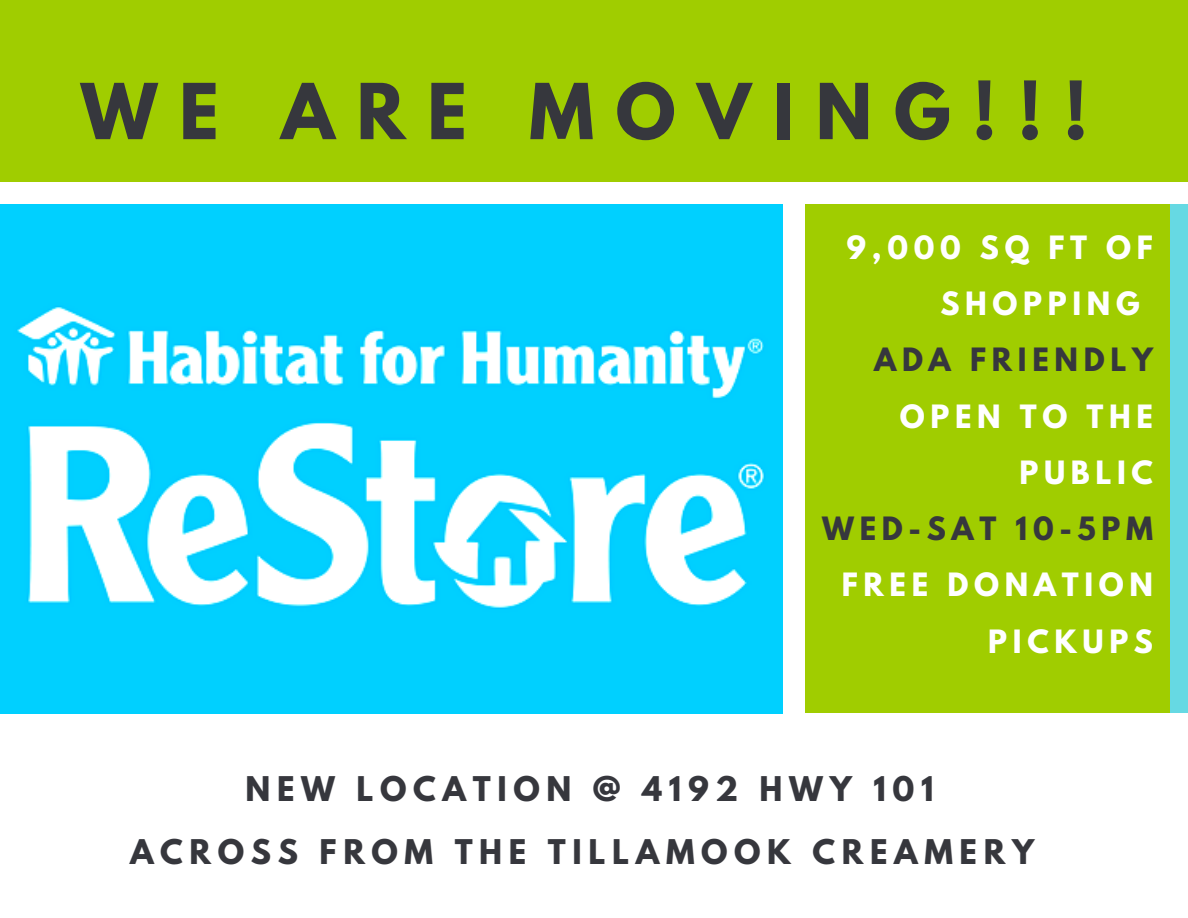
<style>
.page{position:relative;width:1188px;height:918px;background:#fff}
.page>*{position:absolute;margin:0;border:0;box-sizing:border-box;transform-origin:0 0}
.t1{font:700 68.4px "League Spartan";letter-spacing:.32em;color:#36373d}
.t2{font:700 30.3px/63px "League Spartan";letter-spacing:.22em;color:#36373d;text-align:center}
.t3{font:700 28.5px/56.4px "League Spartan";letter-spacing:.2em;color:#fff;text-align:right}
.t4{font:700 28.5px "League Spartan";letter-spacing:.2em;color:#36373d}
</style>
<div class="page">
<img style="left:0;top:205px;width:783px;height:508px">
<div style="left:806px;top:205px;width:380px;height:508px;background:#a0cd00"></div>
<div style="left:0;top:0;width:1188px;height:182px;background:#a0cd00"></div>
<div style="left:1170px;top:205px;width:18px;height:508px;background:#66d9e3"></div>
<h1 class="t1" style="left:81px;top:78px;width:1008px">WE ARE MOVING!!!</h1>
<p class="t3" style="left:940px;top:223px;width:214px;text-align:left;text-indent:-94px">9,000 SQ FT OF<br>SHOPPING</p>
<p class="t4" style="left:874px;top:346px;width:281px">ADA FRIENDLY</p>
<p class="t3" style="left:900px;top:392px;width:255px">OPEN TO THE<br>PUBLIC</p>
<p class="t4" style="left:822px;top:515px;width:332px">WED-SAT 10-5PM</p>
<p class="t3" style="left:842px;top:560px;width:313px">FREE DONATION<br>PICKUPS</p>
<p class="t2" style="left:130px;top:761px;width:906px">NEW LOCATION @ 4192 HWY 101<br>ACROSS FROM THE TILLAMOOK CREAMERY</p>
</div>
